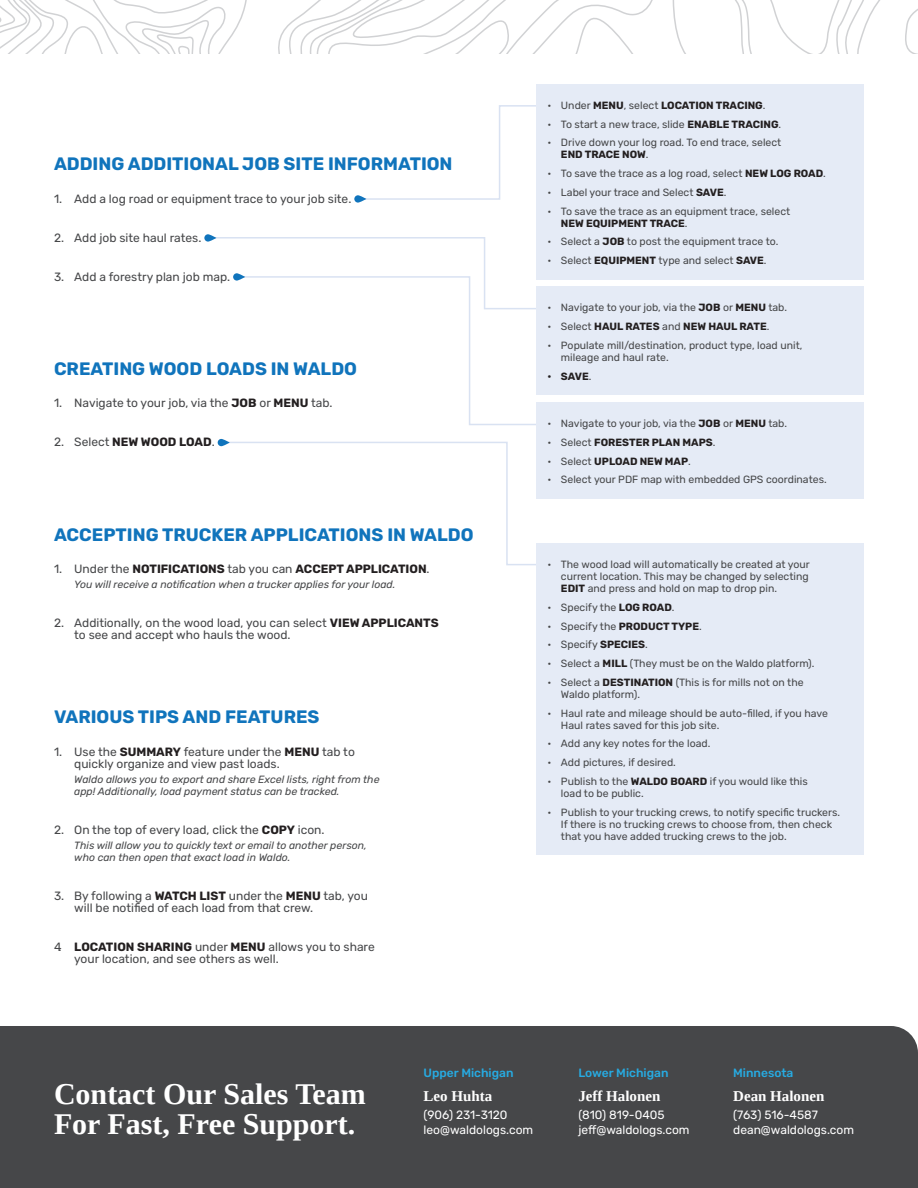
<style>
.page{position:relative;width:918px;height:1188px;background:#fff}
.page>*{position:absolute;margin:0;border:0;box-sizing:border-box;transform-origin:0 0}
.t1{font:700 30px/30px "Tinos";color:#fff}
.t2{font:700 18px "Rubik";color:#1074bc}
.t3{font:700 15px "Tinos";color:#fff}
.t4{font:12px/12px "Rubik";color:#464749}
.t5{font:12px/15px "Rubik";color:#fff}
.t6{font:700 12px "Rubik";color:#231f20}
.t7{font:500 12px "Rubik";color:#27abe2}
.t8{font:10.5px/12px "Rubik";color:#464749}
.t9{font:italic 10.5px/12px "Rubik";color:#464749}
.t10{font:700 10.5px "Rubik";color:#231f20}
.s1{font-weight:700;color:#231f20}
.s2{font-weight:400;color:#464749}
</style>
<div class="page">
<svg style="left:366px;top:104px;width:171px;height:97px"></svg>
<svg style="left:469px;top:310px;width:68px;height:116px"></svg>
<svg style="left:216px;top:236px;width:322px;height:74px"></svg>
<svg style="left:221px;top:441px;width:317px;height:125px"></svg>
<div style="left:0;top:1026px;width:918px;height:162px;background:#464749"></div>
<svg style="left:0;top:0;width:918px;height:54px"></svg>
<svg style="left:354px;top:195px;width:12px;height:8px"></svg>
<svg style="left:204px;top:234px;width:12px;height:8px"></svg>
<svg style="left:233px;top:273px;width:12px;height:8px"></svg>
<svg style="left:218px;top:439px;width:12px;height:7px"></svg>
<div style="left:537px;top:84px;width:327px;height:195px;background:#e5ebf6"></div>
<div style="left:537px;top:287px;width:327px;height:108px;background:#e5ebf6"></div>
<div style="left:537px;top:402px;width:327px;height:96px;background:#e5ebf6"></div>
<div style="left:537px;top:543px;width:327px;height:312px;background:#e5ebf6"></div>
<h2 class="t2" style="left:54px;top:154px;width:400px">ADDING ADDITIONAL JOB SITE INFORMATION</h2>
<p class="t4" style="left:54px;top:193px;width:299px">1. Add a log road or equipment trace to your job site.</p>
<p class="t4" style="left:54px;top:232px;width:149px">2. Add job site haul rates.</p>
<p class="t4" style="left:54px;top:271px;width:178px">3. Add a forestry plan job map.</p>
<h2 class="t2" style="left:54px;top:359px;width:305px">CREATING WOOD LOADS IN WALDO</h2>
<p class="t4" style="left:54px;top:397px;width:280px">1. Navigate to your job, via the <span class="s1">JOB</span> or <span class="s1">MENU</span> tab.</p>
<p class="t6" style="left:54px;top:435px;width:162px"><span class="s2">2. Select</span> NEW WOOD LOAD<span class="s2">.</span></p>
<h2 class="t2" style="left:54px;top:524px;width:421px">ACCEPTING TRUCKER APPLICATIONS IN WALDO</h2>
<p class="t6" style="left:54px;top:562px;width:377px"><span class="s2">1. Under the</span> NOTIFICATIONS <span class="s2">tab you can</span> ACCEPT APPLICATION<span class="s2">.</span></p>
<p class="t9" style="left:74px;top:579px;width:323px">You will receive a notification when a trucker applies for your load.</p>
<p class="t4" style="left:74px;top:617px;width:366px;text-indent:-20px">2. Additionally, on the wood load, you can select <span class="s1">VIEW APPLICANTS </span>to see and accept who hauls the wood.</p>
<h2 class="t2" style="left:54px;top:707px;width:267px">VARIOUS TIPS AND FEATURES</h2>
<p class="t4" style="left:74px;top:746px;width:282px;text-indent:-20px">1. Use the <span class="s1">SUMMARY</span> feature under the <span class="s1">MENU</span> tab to quickly organize and view past loads.</p>
<p class="t9" style="left:74px;top:773px;width:307px">Waldo allows you to export and share Excel lists, right from the app! Additionally, load payment status can be tracked.</p>
<p class="t4" style="left:54px;top:824px;width:272px">2. On the top of every load, click the <span class="s1">COPY</span> icon.</p>
<p class="t9" style="left:74px;top:839px;width:294px">This will allow you to quickly text or email to another person, who can then open that exact load in Waldo.</p>
<p class="t4" style="left:74px;top:890px;width:295px;text-indent:-20px">3. By following a <span class="s1">WATCH LIST</span> under the <span class="s1">MENU</span> tab, you will be notified of each load from that crew.</p>
<p class="t4" style="left:74px;top:941px;width:302px;text-indent:-20px">4. <span class="s1">LOCATION SHARING</span> under <span class="s1">MENU</span> allows you to share your location, and see others as well.</p>
<p class="t10" style="left:547px;top:99px;width:220px"><span class="s2">• Under</span> MENU<span class="s2">, select</span> LOCATION TRACING<span class="s2">.</span></p>
<p class="t8" style="left:547px;top:118px;width:235px">• To start a new trace, slide <span class="s1">ENABLE TRACING</span>.</p>
<p class="t8" style="left:561px;top:137px;width:222px;text-indent:-14px">• Drive down your log road. To end trace, select<br><span class="s1">END TRACE NOW</span>.</p>
<p class="t8" style="left:547px;top:168px;width:280px">• To save the trace as a log road, select <span class="s1">NEW LOG ROAD</span>.</p>
<p class="t8" style="left:547px;top:186px;width:181px">• Label your trace and Select <span class="s1">SAVE</span>.</p>
<p class="t8" style="left:561px;top:205px;width:231px;text-indent:-14px">• To save the trace as an equipment trace, select<br><span class="s1">NEW EQUIPMENT TRACE</span>.</p>
<p class="t8" style="left:547px;top:236px;width:232px">• Select a <span class="s1">JOB</span> to post the equipment trace to.</p>
<p class="t8" style="left:547px;top:255px;width:221px">• Select <span class="s1">EQUIPMENT</span> type and select <span class="s1">SAVE</span>.</p>
<p class="t8" style="left:547px;top:302px;width:241px">• Navigate to your job, via the <span class="s1">JOB</span> or <span class="s1">MENU</span> tab.</p>
<p class="t10" style="left:547px;top:321px;width:223px"><span class="s2">• Select</span> HAUL RATES <span class="s2">and</span> NEW HAUL RATE<span class="s2">.</span></p>
<p class="t8" style="left:561px;top:340px;width:243px;text-indent:-14px">• Populate mill/destination, product type, load unit, mileage and haul rate.</p>
<p class="t10" style="left:547px;top:370px;width:45px">• SAVE<span class="s2">.</span></p>
<p class="t8" style="left:547px;top:418px;width:241px">• Navigate to your job, via the <span class="s1">JOB</span> or <span class="s1">MENU</span> tab.</p>
<p class="t10" style="left:547px;top:436px;width:169px"><span class="s2">• Select</span> FORESTER PLAN MAPS<span class="s2">.</span></p>
<p class="t10" style="left:547px;top:455px;width:145px"><span class="s2">• Select</span> UPLOAD NEW MAP<span class="s2">.</span></p>
<p class="t8" style="left:547px;top:474px;width:281px">• Select your PDF map with embedded GPS coordinates.</p>
<p class="t8" style="left:561px;top:559px;width:250px;text-align:justify;text-indent:-14px">• The wood load will automatically be created at your current location. This may be changed by selecting <span class="s1">EDIT</span> and press and hold on map to drop pin.</p>
<p class="t8" style="left:547px;top:602px;width:129px">• Specify the <span class="s1">LOG ROAD</span>.</p>
<p class="t8" style="left:547px;top:620px;width:156px">• Specify the <span class="s1">PRODUCT TYPE</span>.</p>
<p class="t8" style="left:547px;top:639px;width:102px">• Specify <span class="s1">SPECIES</span>.</p>
<p class="t8" style="left:547px;top:658px;width:269px">• Select a <span class="s1">MILL</span> (They must be on the Waldo platform).</p>
<p class="t8" style="left:561px;top:677px;width:244px;text-indent:-14px">• Select a <span class="s1">DESTINATION</span> (This is for mills not on the<br>Waldo platform).</p>
<p class="t8" style="left:561px;top:707px;width:268px;text-indent:-14px">• Haul rate and mileage should be auto-filled, if you have<br>Haul rates saved for this job site.</p>
<p class="t8" style="left:547px;top:738px;width:164px">• Add any key notes for the load.</p>
<p class="t8" style="left:547px;top:757px;width:130px">• Add pictures, if desired.</p>
<p class="t8" style="left:561px;top:776px;width:248px;text-indent:-14px">• Publish to the <span class="s1">WALDO BOARD</span> if you would like this load to be public.</p>
<p class="t8" style="left:561px;top:806px;width:281px;text-indent:-14px">• Publish to your trucking crews, to notify specific truckers.<br>If there is no trucking crews to choose from, then check that you have added trucking crews to the job.</p>
<h1 class="t1" style="left:54px;top:1078px;width:313px">Contact Our Sales Team<br>For Fast, Free Support.</h1>
<p class="t7" style="left:424px;top:1066px;width:91px">Upper Michigan</p>
<h3 class="t3" style="left:424px;top:1086px;width:70px">Leo Huhta</h3>
<p class="t5" style="left:424px;top:1108px;width:111px">(906) 231-3120 leo@waldologs.com</p>
<p class="t7" style="left:578px;top:1066px;width:92px">Lower Michigan</p>
<h3 class="t3" style="left:578px;top:1086px;width:84px">Jeff Halonen</h3>
<p class="t5" style="left:578px;top:1108px;width:113px">(810) 819-0405 jeff@waldologs.com</p>
<p class="t7" style="left:733px;top:1066px;width:62px">Minnesota</p>
<h3 class="t3" style="left:733px;top:1086px;width:93px">Dean Halonen</h3>
<p class="t5" style="left:733px;top:1108px;width:122px">(763) 516-4587 dean@waldologs.com</p>
</div>
